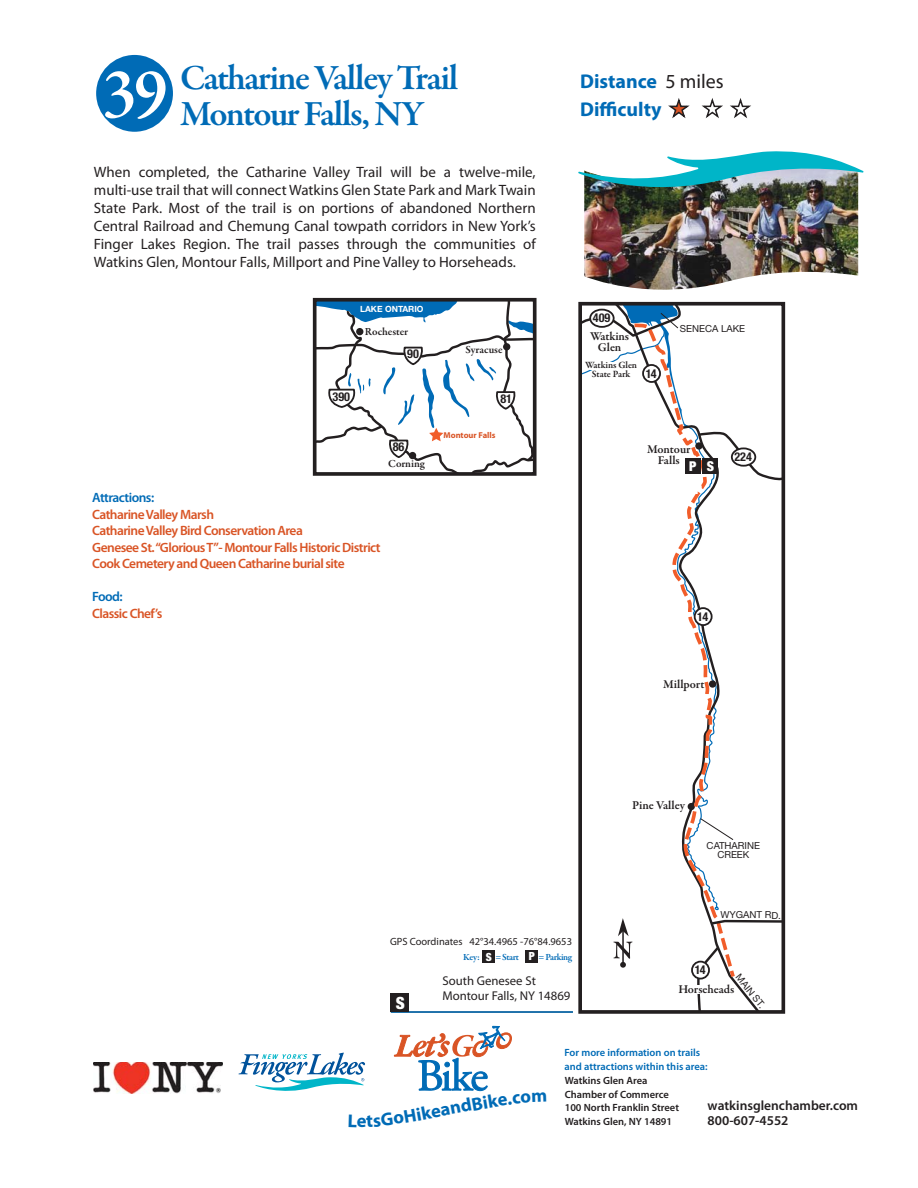
<style>
.page{position:relative;width:918px;height:1188px;background:#fff}
.page>*{position:absolute;margin:0;border:0;box-sizing:border-box;transform-origin:0 0}
.t1{font:600 69.15px "Garamond Premr Pro";color:#fff}
.t2{font:600 36px/36px "Garamond Premr Pro";letter-spacing:-.04em;color:#006bb6}
.t3{font:700 19.95px/28.5px "Myriad Pro";color:#006bb6}
.t4{font:700 18.6px "Myriad Pro";color:#006bb6}
.t5{font:900 condensed 16.8px "Helvetica Neue";color:#fff}
.t6{font:15px/18px "Myriad Pro";color:#231f20;text-align:justify}
.t7{font:900 condensed 13.65px "Helvetica Neue";color:#fff}
.t8{font:600 13.5px/16.5px "Myriad Pro";letter-spacing:-.04em;color:#d95425}
.t9{font:600 13.5px/15px "Myriad Pro";color:#231f20}
.t10{font:600 13.5px "Myriad Pro";letter-spacing:-.04em;color:#006bb6}
.t11{font:12.75px/15px "Myriad Pro";color:#231f20}
.t12{font:600 12.15px/10.9px "Garamond Premr Pro";letter-spacing:-.005em;color:#231f20;text-align:center}
.t13{font:700 condensed 12.15px "Helvetica Neue";color:#231f20}
.t14{font:900 condensed 11.25px "Helvetica Neue";color:#fff}
.t15{font:600 10.95px "Garamond Premr Pro";color:#231f20}
.t16{font:600 10.5px/13.5px "Myriad Pro";color:#231f20}
.t17{font:600 10.5px/13.5px "Myriad Pro";color:#006bb6}
.t18{font:10.5px "Myriad Pro";color:#231f20}
.t19{font:9.75px/9.8px "Helvetica Neue";color:#231f20;text-align:center}
.t20{font:600 9.75px/8.6px "Garamond Premr Pro";letter-spacing:-.01em;color:#231f20;text-align:center}
.t21{font:600 9.45px "Garamond Premr Pro";letter-spacing:-.04em;color:#006bb6}
.t22{font:700 8.55px "Myriad Pro";color:#d95425}
.t23{font:700 8.55px "Helvetica Neue";color:#fff}
.s1{font-weight:400;color:#231f20}
.s2{color:#d95425}
.s3{color:#fff}
</style>
<div class="page">
<img style="left:584px;top:200px;width:274px;height:90px">
<div style="left:96px;top:55px;width:77px;height:77px;background:#006bb6;border-radius:50%"></div>
<img style="left:578px;top:151px;width:285px;height:49px">
<hr style="left:391px;top:1011px;width:182px;height:2px;background:#006bb6">
<div style="left:391px;top:993px;width:18px;height:19px;background:#231f20"></div>
<img style="left:93px;top:1062px;width:129px;height:32px">
<div style="left:482px;top:951px;width:13px;height:12px;background:#231f20"></div>
<div style="left:525px;top:950px;width:13px;height:12px;background:#231f20"></div>
<svg style="left:631px;top:911px;width:107px;height:77px"></svg>
<svg style="left:709px;top:919px;width:77px;height:7px"></svg>
<svg style="left:694px;top:945px;width:26px;height:64px"></svg>
<div style="left:692px;top:962px;width:17px;height:17px;background:#fff;border-radius:50%"></div>
<div style="left:691px;top:961px;width:19px;height:19px;border:2px solid #231f20;border-radius:50%"></div>
<div style="left:694px;top:986px;width:9px;height:8px;background:#fff"></div>
<hr style="left:622px;top:929px;width:2px;height:36px;background:#231f20">
<svg style="left:618px;top:918px;width:11px;height:18px"></svg>
<svg style="left:613px;top:942px;width:19px;height:26px"></svg>
<svg style="left:578px;top:301px;width:208px;height:610px"></svg>
<div style="left:703px;top:459px;width:15px;height:15px;background:#231f20"></div>
<div style="left:685px;top:459px;width:15px;height:15px;background:#231f20"></div>
<svg style="left:312px;top:297px;width:225px;height:179px"></svg>
<svg style="left:239px;top:1026px;width:273px;height:66px"></svg>
<h2 class="t2" style="left:180px;top:62px;width:280px">Catharine Valley Trail<br>Montour Falls, NY</h2>
<p class="t6" style="left:94px;top:164px;width:443px">When completed, the Catharine Valley Trail will be a twelve-mile, multi-use trail that will connect Watkins Glen State Park and Mark Twain State Park. Most of the trail is on portions of abandoned Northern Central Railroad and Chemung Canal towpath corridors in New York’s Finger Lakes Region. The trail passes through the communities of Watkins Glen, Montour Falls, Millport and Pine Valley to Horseheads.</p>
<h1 class="t1" style="left:102px;top:65px;width:67px">39</h1>
<p class="t23" style="left:360px;top:306px;width:65px">LAKE ONTARIO</p>
<p class="t15" style="left:365px;top:327px;width:45px">Rochester</p>
<p class="t13" style="left:333px;top:389px;width:19px">390</p>
<p class="t13" style="left:407px;top:347px;width:13px">90</p>
<p class="t13" style="left:393px;top:440px;width:13px">86</p>
<p class="t15" style="left:388px;top:460px;width:38px">Corning</p>
<p class="t10" style="left:92px;top:493px;width:64px">Attractions:</p>
<p class="t8" style="left:92px;top:507px;width:290px">Catharine Valley Marsh<br>Catharine Valley Bird Conservation Area<br>Genesee St. “Glorious T”- Montour Falls Historic District Cook Cemetery and Queen Catharine burial site</p>
<p class="t10" style="left:92px;top:592px;width:32px">Food:</p>
<p class="t8" style="left:92px;top:606px;width:72px">Classic Chef’s</p>
<p class="t15" style="left:466px;top:345px;width:38px">Syracuse</p>
<p class="t13" style="left:500px;top:392px;width:13px">81</p>
<p class="t22" style="left:444px;top:430px;width:54px">Montour Falls</p>
<h3 class="t3" style="left:580px;top:66px;width:171px">Distance <span class="s1">5 miles<br></span>Difficulty <span class="s2">★</span> <span class="s3">★</span> <span class="s3">★</span></h3>
<p class="t13" style="left:593px;top:311px;width:19px">409</p>
<p class="t12" style="left:590px;top:332px;width:41px">Watkins<br>Glen</p>
<p class="t20" style="left:585px;top:362px;width:54px">Watkins Glen<br>State Park</p>
<p class="t13" style="left:646px;top:366px;width:13px">14</p>
<p class="t19" style="left:680px;top:324px;width:67px">SENECA LAKE</p>
<p class="t12" style="left:647px;top:444px;width:45px">Montour<br>Falls</p>
<p class="t7" style="left:689px;top:458px;width:9px">P</p>
<p class="t7" style="left:707px;top:459px;width:9px">S</p>
<p class="t7" style="left:695px;top:481px;width:9px">P</p>
<p class="t13" style="left:734px;top:450px;width:19px">224</p>
<p class="t13" style="left:697px;top:609px;width:13px">14</p>
<p class="t12" style="left:663px;top:680px;width:43px">Millport</p>
<p class="t18" style="left:390px;top:938px;width:184px">GPS Coordinates 42°34.4965 -76°84.9653</p>
<p class="t21" style="left:463px;top:953px;width:18px">Key:</p>
<p class="t21" style="left:495px;top:953px;width:25px">= Start</p>
<p class="t21" style="left:538px;top:953px;width:35px">= Parking</p>
<p class="t14" style="left:486px;top:950px;width:8px">S</p>
<p class="t14" style="left:529px;top:950px;width:8px">P</p>
<p class="t11" style="left:442px;top:975px;width:130px">South Genesee St<br>Montour Falls, NY 14869</p>
<p class="t5" style="left:396px;top:993px;width:11px">S</p>
<p class="t12" style="left:632px;top:801px;width:54px">Pine Valley</p>
<p class="t19" style="left:707px;top:840px;width:55px">CATHARINE<br>CREEK</p>
<p class="t19" style="left:721px;top:910px;width:62px">WYGANT RD.</p>
<p class="t13" style="left:695px;top:963px;width:13px">14</p>
<p class="t19" style="left:741px;top:972px;width:42px;rotate:51deg">MAIN ST.</p>
<p class="t12" style="left:678px;top:984px;width:57px">Horseheads</p>
<p class="t4" style="left:439px;top:1099px;width:50px;rotate:-10deg">andBi</p>
<p class="t17" style="left:565px;top:1047px;width:145px">For more information on trails and attractions within this area:</p>
<p class="t16" style="left:565px;top:1075px;width:116px">Watkins Glen Area<br>Chamber of Commerce<br>100 North Franklin Street<br>Watkins Glen, NY 14891</p>
<p class="t9" style="left:708px;top:1100px;width:152px">watkinsglenchamber.com<br>800-607-4552</p>
</div>
